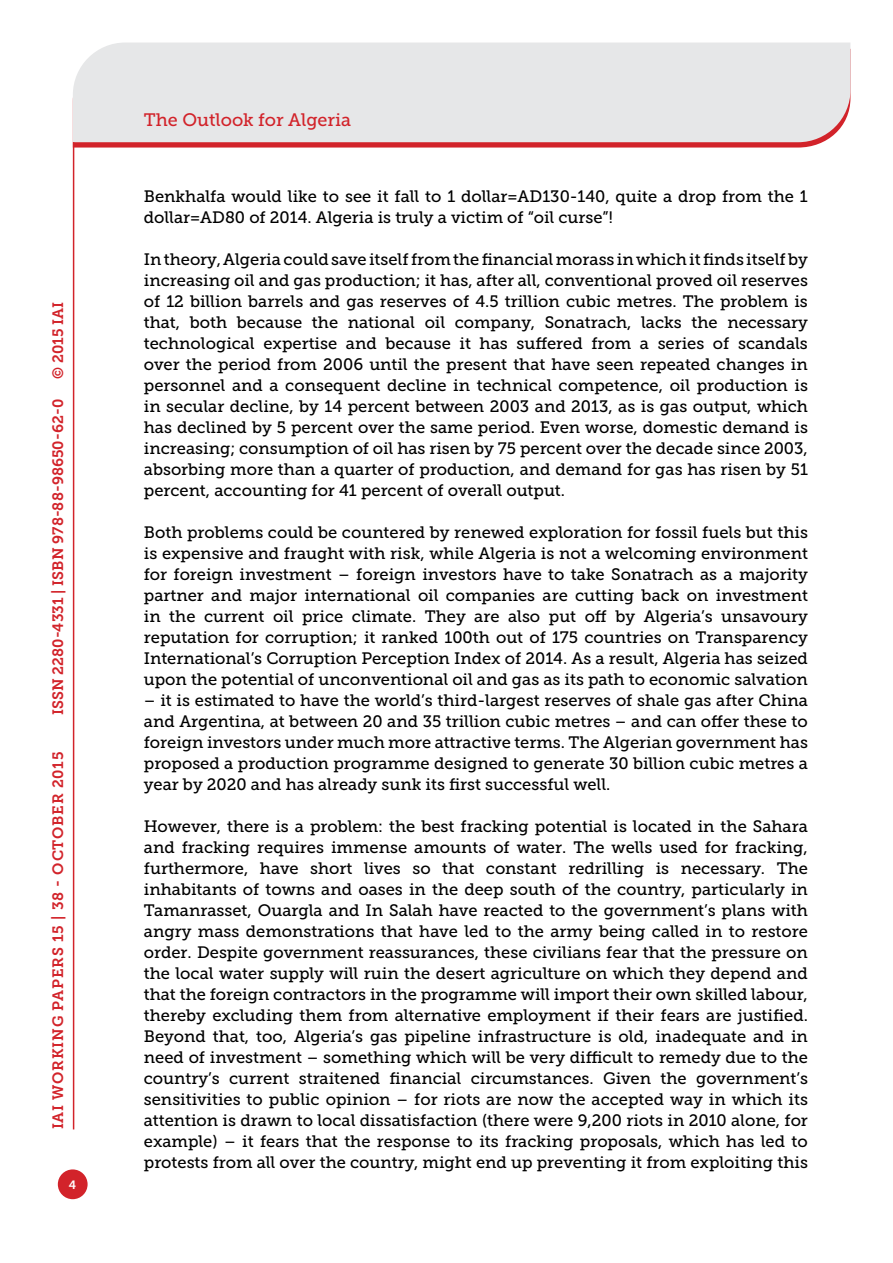
<style>
.page{position:relative;width:893px;height:1263px;background:#fff}
.page>*{position:absolute;margin:0;border:0;box-sizing:border-box;transform-origin:0 0}
.t1{font:18px "Museo Slab 500";color:#d2232a}
.t2{font:16.5px/21px "Museo Slab 500";color:#000;text-align:justify}
.t3{font:15px "Museo Slab 700";color:#d2232a}
.t4{font:15px "Museo Slab 700";letter-spacing:.05em;color:#d2232a}
.t5{font:12px "Museo Slab 700";color:#fff}
</style>
<div class="page">
<svg style="left:74px;top:142px;width:749px;height:6px;background:#d63d43"></svg>
<div style="left:73px;top:43px;width:777px;height:99px;background:#e6e7e8"></div>
<div style="left:58px;top:1169px;width:30px;height:30px;background:#d2232a;border-radius:50%"></div>
<hr style="left:73px;top:142px;width:1px;height:987px;background:#d2232a">
<p class="t3" style="left:50px;top:379px;width:78px;rotate:-90deg">© 2015 IAI</p>
<p class="t3" style="left:49px;top:715px;width:317px;rotate:-90deg">ISSN 2280-4331 | ISBN 978-88-98650-62-0</p>
<p class="t4" style="left:50px;top:1129px;width:379px;rotate:-90deg">IAI WORKING PAPERS 15 | 38 - OCTOBER 2015</p>
<p class="t5" style="left:69px;top:1178px;width:9px">4</p>
<p class="t1" style="left:144px;top:110px;width:209px">The Outlook for Algeria</p>
<p class="t2" style="left:144px;top:186px;width:665px">Benkhalfa would like to see it fall to 1 dollar=AD130-140, quite a drop from the 1 dollar=AD80 of 2014. Algeria is truly a victim of “oil curse”!</p>
<p class="t2" style="left:144px;top:248px;width:666px">In theory, Algeria could save itself from the financial morass in which it finds itself by increasing oil and gas production; it has, after all, conventional proved oil reserves of 12 billion barrels and gas reserves of 4.5 trillion cubic metres. The problem is that, both because the national oil company, Sonatrach, lacks the necessary technological expertise and because it has suffered from a series of scandals over the period from 2006 until the present that have seen repeated changes in personnel and a consequent decline in technical competence, oil production is in secular decline, by 14 percent between 2003 and 2013, as is gas output, which has declined by 5 percent over the same period. Even worse, domestic demand is increasing; consumption of oil has risen by 75 percent over the decade since 2003, absorbing more than a quarter of production, and demand for gas has risen by 51 percent, accounting for 41 percent of overall output.</p>
<p class="t2" style="left:144px;top:522px;width:666px">Both problems could be countered by renewed exploration for fossil fuels but this is expensive and fraught with risk, while Algeria is not a welcoming environment for foreign investment – foreign investors have to take Sonatrach as a majority partner and major international oil companies are cutting back on investment in the current oil price climate. They are also put off by Algeria’s unsavoury reputation for corruption; it ranked 100th out of 175 countries on Transparency International’s Corruption Perception Index of 2014. As a result, Algeria has seized upon the potential of unconventional oil and gas as its path to economic salvation</p>
<p class="t2" style="left:144px;top:690px;width:666px">– it is estimated to have the world’s third-largest reserves of shale gas after China and Argentina, at between 20 and 35 trillion cubic metres – and can offer these to foreign investors under much more attractive terms. The Algerian government has proposed a production programme designed to generate 30 billion cubic metres a year by 2020 and has already sunk its first successful well.</p>
<p class="t2" style="left:144px;top:816px;width:666px">However, there is a problem: the best fracking potential is located in the Sahara and fracking requires immense amounts of water. The wells used for fracking, furthermore, have short lives so that constant redrilling is necessary. The inhabitants of towns and oases in the deep south of the country, particularly in Tamanrasset, Ouargla and In Salah have reacted to the government’s plans with angry mass demonstrations that have led to the army being called in to restore order. Despite government reassurances, these civilians fear that the pressure on the local water supply will ruin the desert agriculture on which they depend and that the foreign contractors in the programme will import their own skilled labour, thereby excluding them from alternative employment if their fears are justified.<br>Beyond that, too, Algeria’s gas pipeline infrastructure is old, inadequate and in need of investment – something which will be very difficult to remedy due to the country’s current straitened financial circumstances. Given the government’s sensitivities to public opinion – for riots are now the accepted way in which its attention is drawn to local dissatisfaction (there were 9,200 riots in 2010 alone, for example) – it fears that the response to its fracking proposals, which has led to protests from all over the country, might end up preventing it from exploiting this</p>
</div>
